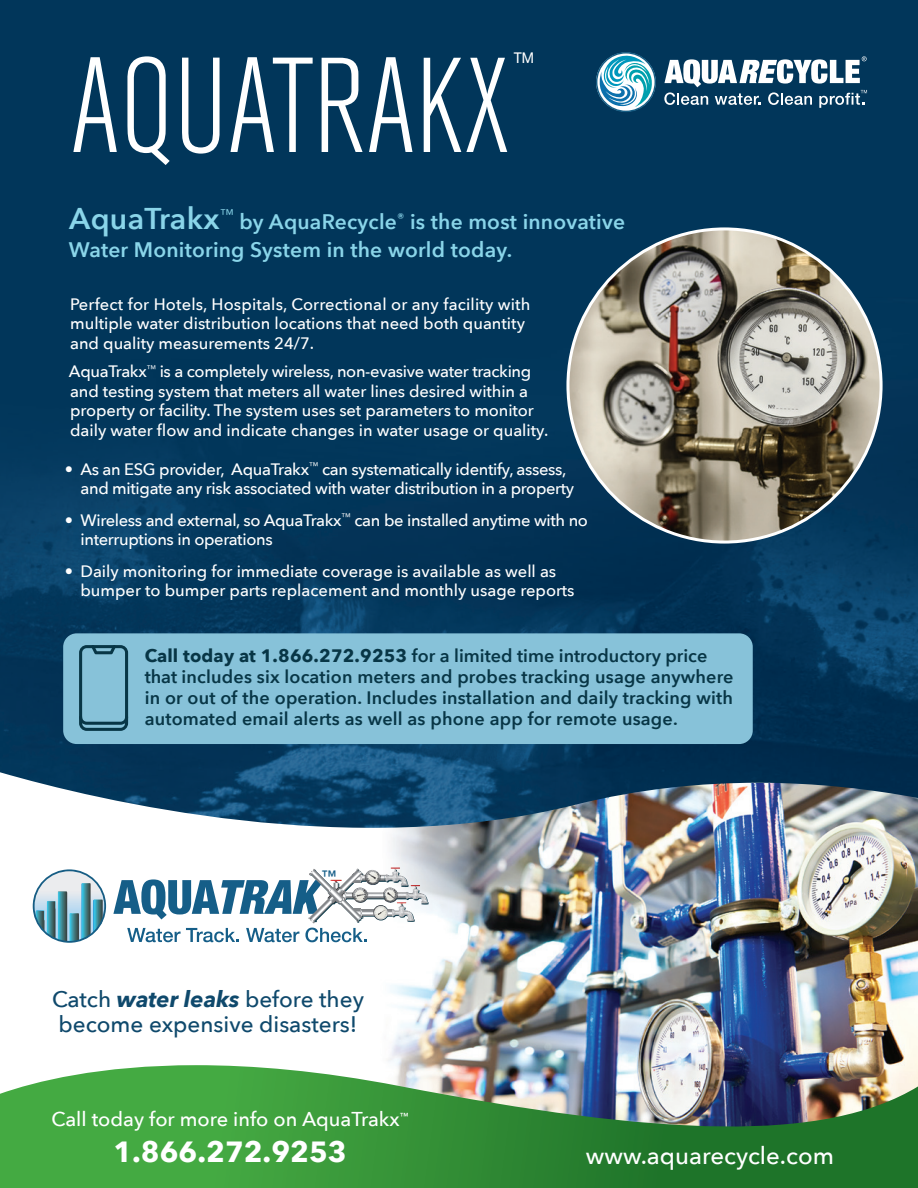
<style>
.page{position:relative;width:918px;height:1188px;background:#fff}
.page>*{position:absolute;margin:0;border:0;box-sizing:border-box;transform-origin:0 0}
.t1{font:300 condensed 133.5px "Akzidenz Grotesk BE";color:#fff}
.t2{font:600 30px "Avenir Next";letter-spacing:.01em;color:#8ad5e9}
.t3{font:700 29.1px "Avenir Next";color:#fff}
.t4{font:500 24px "Avenir Next";color:#fff}
.t5{font:500 22.5px/25.5px "Avenir Next";color:#0f496c}
.t6{font:600 21px/28.5px "Avenir Next";letter-spacing:.01em;color:#8ad5e9}
.t7{font:500 20.1px "Avenir Next";color:#fff}
.t8{font:600 18px/21px "Avenir Next";letter-spacing:.01em;color:#083646}
.t9{font:500 16.5px/19.5px "Avenir Next";letter-spacing:-.005em;color:#fff}
.t10{font:15px "Akzidenz Grotesk BE";color:#fff}
.t11{font:500 15px "Avenir Next";color:#155e88}
.t12{font:500 8.7px "Avenir Next";color:#fff}
.s1{font-weight:700}
.s2{font-weight:700;font-style:italic}
</style>
<div class="page">
<img style="left:266px;top:849px;width:652px;height:216px">
<img style="left:0;top:1065px;width:918px;height:123px">
<img style="left:0;top:0;width:918px;height:849px">
<div style="left:63px;top:633px;width:690px;height:111px;background:#87c2d9;border-radius:14px"></div>
<svg style="left:596px;top:53px;width:60px;height:59px"></svg>
<div style="left:596px;top:52px;width:60px;height:60px;border:1px solid #165d84;border-radius:50%"></div>
<svg style="left:597px;top:53px;width:56px;height:54px"></svg>
<svg style="left:664px;top:56px;width:203px;height:52px"></svg>
<img style="left:568px;top:229px;width:313px;height:313px;border-radius:157px">
<svg style="left:33px;top:869px;width:73px;height:74px"></svg>
<svg style="left:113px;top:868px;width:316px;height:74px"></svg>
<img style="left:385px;top:869px;width:21px;height:17px">
<img style="left:345px;top:870px;width:40px;height:33px">
<svg style="left:79px;top:645px;width:49px;height:86px"></svg>
<p class="t10" style="left:514px;top:49px;width:22px">TM</p>
<p class="t1" style="left:70px;top:35px;width:442px">AQUATRAKX</p>
<p class="t2" style="left:69px;top:193px;width:166px">AquaTrakx<sup>™</sup></p>
<p class="t6" style="left:69px;top:207px;width:558px;text-indent:170px">by AquaRecycle<sup>®</sup> is the most innovative<br>Water Monitoring System in the world today.</p>
<p class="t9" style="left:70px;top:294px;width:462px">Perfect for Hotels, Hospitals, Correctional or any facility with multiple water distribution locations that need both quantity and quality measurements 24/7.</p>
<p class="t9" style="left:69px;top:361px;width:481px">AquaTrakx<sup>™</sup> is a completely wireless, non-evasive water tracking and testing system that meters all water lines desired within a property or facility. The system uses set parameters to monitor daily water flow and indicate changes in water usage or quality.</p>
<p class="t9" style="left:80px;top:459px;width:495px;text-indent:-16px">• As an ESG provider, AquaTrakx<sup>™</sup> can systematically identify, assess, and mitigate any risk associated with water distribution in a property</p>
<p class="t9" style="left:80px;top:510px;width:509px;text-indent:-16px">• Wireless and external, so AquaTrakx<sup>™</sup> can be installed anytime with no interruptions in operations</p>
<p class="t9" style="left:80px;top:561px;width:496px;text-indent:-16px">• Daily monitoring for immediate coverage is available as well as bumper to bumper parts replacement and monthly usage reports</p>
<p class="t8" style="left:145px;top:645px;width:590px"><span class="s1">Call today at 1.866.272.9253</span> for a limited time introductory price that includes six location meters and probes tracking usage anywhere in or out of the operation. Includes installation and daily tracking with automated email alerts as well as phone app for remote usage.</p>
<p class="t11" style="left:321px;top:863px;width:16px">™</p>
<p class="t5" style="left:52px;top:985px;width:313px">Catch <span class="s2">water leaks</span> before they become expensive disasters!</p>
<p class="t7" style="left:52px;top:1102px;width:350px">Call today for more info on AquaTrakx</p>
<p class="t12" style="left:400px;top:1109px;width:10px">™</p>
<p class="t3" style="left:113px;top:1127px;width:235px">1.866.272.9253</p>
<p class="t4" style="left:586px;top:1136px;width:250px">www.aquarecycle.com</p>
</div>
